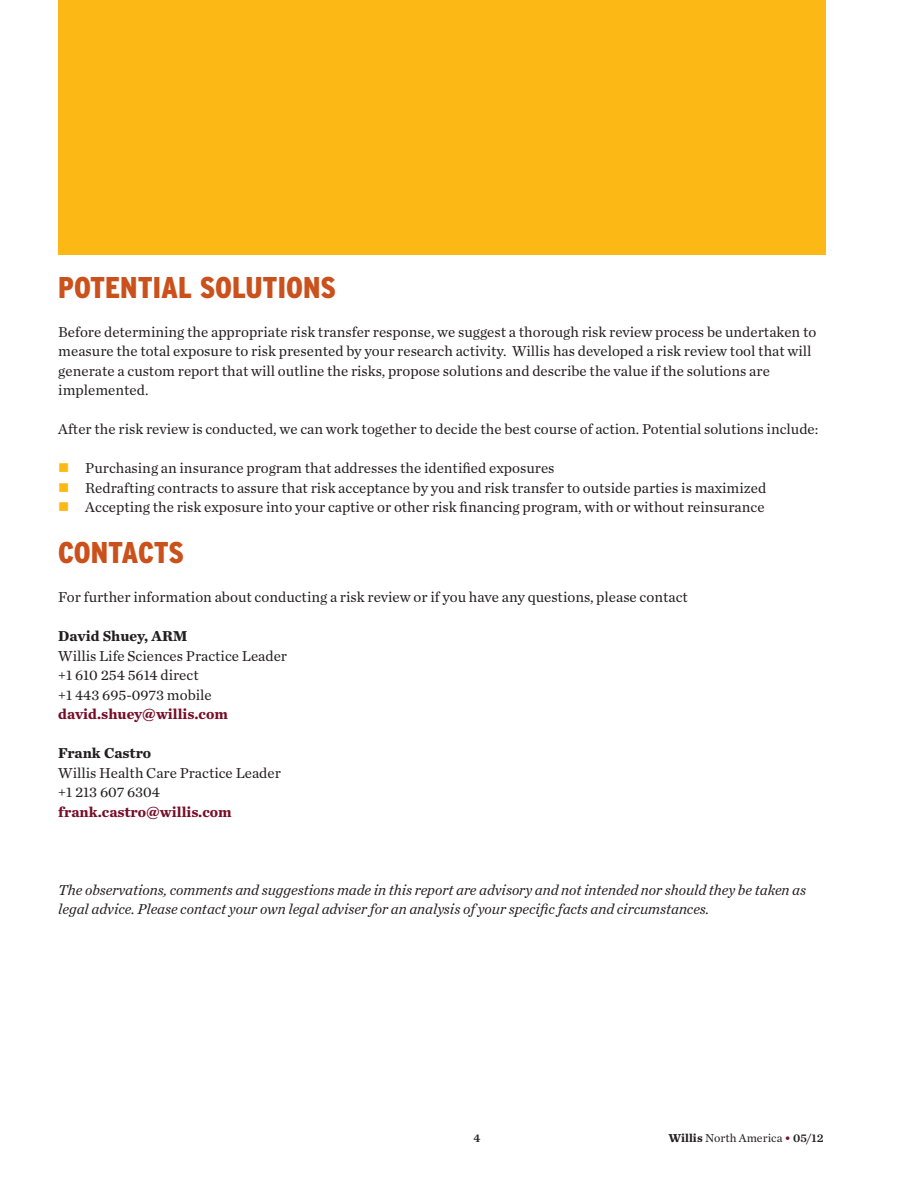
<style>
.page{position:relative;width:918px;height:1188px;background:#fff}
.page>*{position:absolute;margin:0;border:0;box-sizing:border-box;transform-origin:0 0}
.t1{font:900 condensed 30px "Interstate";color:#cb511c}
.t2{font:15px/19.5px "Chronicle Text G1";color:#231f20}
.t3{font:italic 15px/19.5px "Chronicle Text G1";letter-spacing:-.005em;color:#231f20}
.t4{font:700 15px "Chronicle Text G1";color:#770e28}
.t5{font:700 15px "Chronicle Text G1";color:#231f20}
.t6{font:12px "Chronicle Text G1";color:#231f20}
.t7{font:12px "Chronicle Text G1 Semi";color:#231f20}
.s1{font-weight:700}
.s2{font-weight:700;color:#770e28}
.s3{font-family:"Chronicle Text G1 Semi"}
</style>
<div class="page">
<div style="left:58px;top:0;width:768px;height:255px;background:#fcb814"></div>
<h1 class="t1" style="left:58px;top:271px;width:279px">POTENTIAL SOLUTIONS</h1>
<p class="t2" style="left:58px;top:324px;width:760px">Before determining the appropriate risk transfer response, we suggest a thorough risk review process be undertaken to measure the total exposure to risk presented by your research activity. Willis has developed a risk review tool that will generate a custom report that will outline the risks, propose solutions and describe the value if the solutions are implemented.</p>
<p class="t2" style="left:58px;top:421px;width:762px">After the risk review is conducted, we can work together to decide the best course of action. Potential solutions include:</p>
<p class="t2" style="left:85px;top:460px;width:682px">Purchasing an insurance program that addresses the identified exposures<br>Redrafting contracts to assure that risk acceptance by you and risk transfer to outside parties is maximized<br>Accepting the risk exposure into your captive or other risk financing program, with or without reinsurance</p>
<h1 class="t1" style="left:58px;top:536px;width:127px">CONTACTS</h1>
<p class="t2" style="left:58px;top:589px;width:631px">For further information about conducting a risk review or if you have any questions, please contact</p>
<p class="t5" style="left:58px;top:632px;width:131px">David Shuey, ARM</p>
<p class="t2" style="left:58px;top:648px;width:230px">Willis Life Sciences Practice Leader +1 610 254 5614 direct<br>+1 443 695-0973 mobile</p>
<p class="t4" style="left:58px;top:710px;width:171px">david.shuey@willis.com</p>
<p class="t5" style="left:58px;top:749px;width:94px">Frank Castro</p>
<p class="t2" style="left:58px;top:765px;width:224px">Willis Health Care Practice Leader +1 213 607 6304</p>
<p class="t4" style="left:58px;top:807px;width:175px">frank.castro@willis.com</p>
<p class="t3" style="left:58px;top:882px;width:749px">The observations, comments and suggestions made in this report are advisory and not intended nor should they be taken as legal advice. Please contact your own legal adviser for an analysis of your specific facts and circumstances.</p>
<p class="t7" style="left:474px;top:1134px;width:8px">4</p>
<p class="t6" style="left:669px;top:1134px;width:156px"><span class="s1">Willis</span> North America <span class="s2">•</span> <span class="s3">05/12</span></p>
</div>
